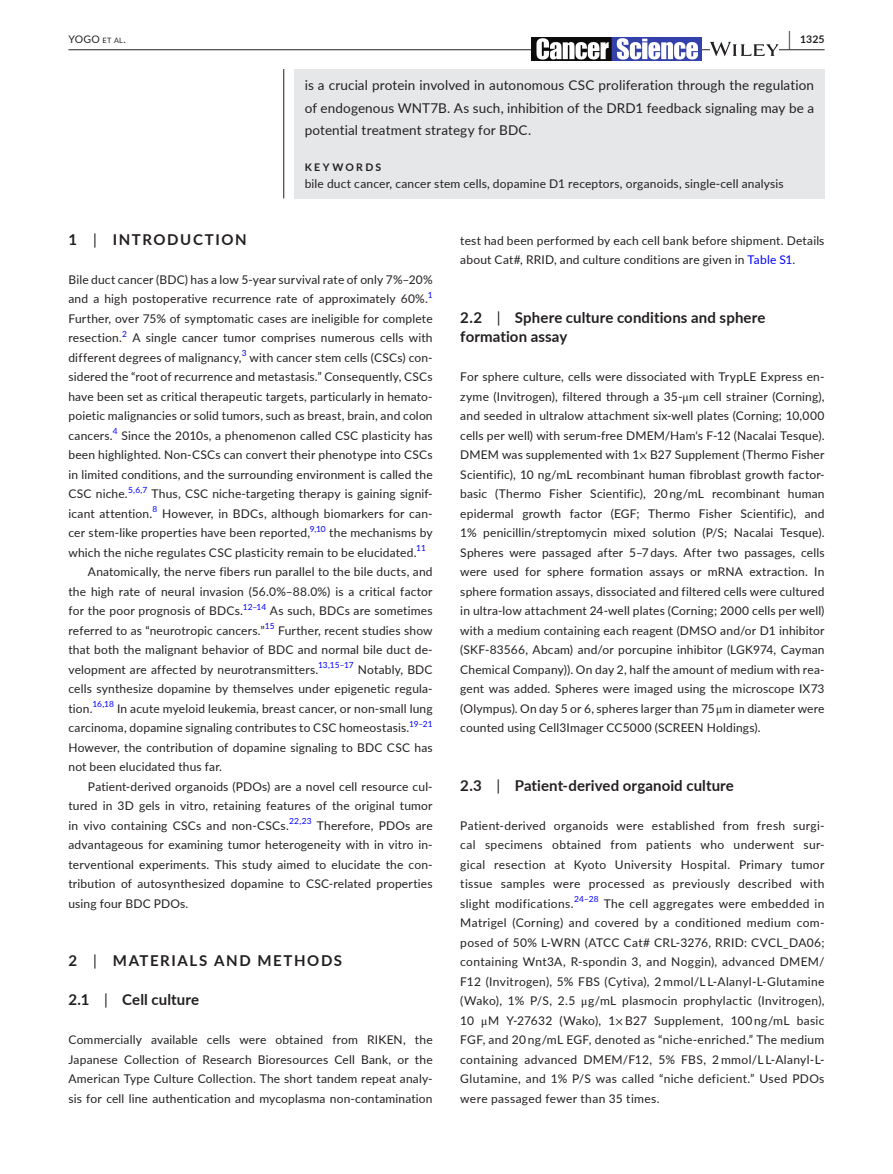
<style>
.page{position:relative;width:893px;height:1174px;background:#fff}
.page>*{position:absolute;margin:0;border:0;box-sizing:border-box;transform-origin:0 0}
.t1{font:700 15px/19.5px "Lato";letter-spacing:.01em;color:#231f20}
.t2{font:700 15px "Lato";letter-spacing:.11em;color:#231f20}
.t3{font:700 15px "Lato";letter-spacing:.105em;color:#231f20}
.t4{font:13.5px/22.5px "Lato";letter-spacing:.01em;color:#231f20;text-align:justify}
.t5{font:12px/19.5px "Lato";letter-spacing:.015em;color:#231f20;text-align:justify}
.t6{font:700 10.5px "Lato";letter-spacing:.215em;color:#231f20}
.t7{font:10.5px "Lato";color:#231f20}
.t8{font:8.4px "Lato";color:#00f}
.s1{font-size:7.35px}
.s2{font-size:19.5px}
.s3{font-weight:400}
.s4{color:#00f}
.s5{font-family:"STIX"}
</style>
<div class="page">
<hr style="left:68px;top:49px;width:756px;height:1px;background:#231f20">
<img style="left:531px;top:37px;width:170px;height:24px">
<svg style="left:710px;top:42px;width:69px;height:14px"></svg>
<div style="left:294px;top:69px;width:530px;height:129px;background:#e6e7e9"></div>
<hr style="left:283px;top:69px;width:1px;height:129px;background:#231f20">
<p class="t7" style="left:68px;top:31px;width:59px">YOGO <span class="s1">et al</span>.</p>
<p class="t6" style="left:789px;top:31px;width:37px"><span class="s2">|</span> 1325</p>
<p class="t4" style="left:305px;top:74px;width:511px">is a crucial protein involved in autonomous CSC proliferation through the regulation of endogenous WNT7B. As such, inhibition of the DRD1 feedback signaling may be a potential treatment strategy for BDC.</p>
<p class="t6" style="left:305px;top:160px;width:78px">KEYWORDS</p>
<p class="t5" style="left:305px;top:173px;width:480px">bile duct cancer, cancer stem cells, dopamine D1 receptors, organoids, single-cell analysis</p>
<p class="t3" style="left:68px;top:228px;width:180px">1 <span class="s3">|</span> INTRODUCTION</p>
<p class="t5" style="left:68px;top:269px;width:366px">Bile duct cancer (BDC) has a low 5-year survival rate of only 7%–20% and a high postoperative recurrence rate of approximately 60%.<sup>1<br></sup>Further, over 75% of symptomatic cases are ineligible for complete resection.<sup>2</sup> A single cancer tumor comprises numerous cells with different degrees of malignancy,<sup>3</sup> with cancer stem cells (CSCs) con&shy;sidered the “root of recurrence and metastasis.” Consequently, CSCs have been set as critical therapeutic targets, particularly in hemato&shy;poietic malignancies or solid tumors, such as breast, brain, and colon cancers.<sup>4</sup> Since the 2010s, a phenomenon called CSC plasticity has been highlighted. Non-CSCs can convert their phenotype into CSCs in limited conditions, and the surrounding environment is called the CSC niche.</p>
<p class="t8" style="left:128px;top:484px;width:21px">5,6,7</p>
<p class="t5" style="left:68px;top:483px;width:366px;text-indent:83px">Thus, CSC niche-targeting therapy is gaining signif&shy;icant attention.</p>
<p class="t8" style="left:153px;top:503px;width:6px">8</p>
<p class="t5" style="left:68px;top:503px;width:366px;text-indent:94px">However, in BDCs, although biomarkers for can&shy;cer stem-like properties have been reported,</p>
<p class="t8" style="left:310px;top:523px;width:17px">9,10</p>
<p class="t5" style="left:68px;top:522px;width:366px;text-indent:261px">the mechanisms by which the niche regulates CSC plasticity remain to be elucidated.</p>
<p class="t8" style="left:416px;top:542px;width:11px">11</p>
<p class="t5" style="left:68px;top:561px;width:366px;text-indent:20px">Anatomically, the nerve fibers run parallel to the bile ducts, and the high rate of neural invasion (56.0%–88.0%) is a critical factor for the poor prognosis of BDCs.</p>
<p class="t8" style="left:243px;top:601px;width:25px">12–14</p>
<p class="t5" style="left:270px;top:600px;width:164px">As such, BDCs are sometimes</p>
<p class="t5" style="left:68px;top:620px;width:198px">referred to as “neurotropic cancers.”</p>
<p class="t8" style="left:265px;top:620px;width:11px">15</p>
<p class="t5" style="left:68px;top:620px;width:366px;text-indent:210px">Further, recent studies show that both the malignant behavior of BDC and normal bile duct de&shy;velopment are affected by neurotransmitters.</p>
<p class="t8" style="left:318px;top:659px;width:37px">13,15–17</p>
<p class="t5" style="left:68px;top:659px;width:366px;text-indent:289px">Notably, BDC cells synthesize dopamine by themselves under epigenetic regula&shy;tion.</p>
<p class="t8" style="left:92px;top:698px;width:23px">16,18</p>
<p class="t5" style="left:68px;top:698px;width:366px;text-indent:49px">In acute myeloid leukemia, breast cancer, or non-small lung carcinoma, dopamine signaling contributes to CSC homeostasis.</p>
<p class="t8" style="left:409px;top:718px;width:25px">19–21</p>
<p class="t5" style="left:68px;top:737px;width:366px">However, the contribution of dopamine signaling to BDC CSC has not been elucidated thus far.</p>
<p class="t5" style="left:68px;top:776px;width:366px;text-indent:20px">Patient-derived organoids (PDOs) are a novel cell resource cul&shy;tured in 3D gels in vitro, retaining features of the original tumor in vivo containing CSCs and non-CSCs.</p>
<p class="t8" style="left:289px;top:815px;width:24px">22,23</p>
<p class="t5" style="left:68px;top:815px;width:366px;text-indent:248px">Therefore, PDOs are advantageous for examining tumor heterogeneity with in vitro in&shy;terventional experiments. This study aimed to elucidate the con&shy;tribution of autosynthesized dopamine to CSC-related properties using four BDC PDOs.</p>
<p class="t2" style="left:68px;top:950px;width:275px">2 <span class="s3">|</span> MATERIALS AND METHODS</p>
<p class="t1" style="left:68px;top:989px;width:132px">2.1 <span class="s3">|</span> Cell culture</p>
<p class="t5" style="left:68px;top:1029px;width:366px">Commercially available cells were obtained from RIKEN, the Japanese Collection of Research Bioresources Cell Bank, or the American Type Culture Collection. The short tandem repeat analy&shy;sis for cell line authentication and mycoplasma non-contamination</p>
<p class="t5" style="left:460px;top:230px;width:366px">test had been performed by each cell bank before shipment. Details about Cat#, RRID, and culture conditions are given in <span class="s4">Table S1</span>.</p>
<p class="t1" style="left:460px;top:307px;width:307px">2.2 <span class="s3">|</span> Sphere culture conditions and sphere formation assay</p>
<p class="t5" style="left:460px;top:366px;width:366px">For sphere culture, cells were dissociated with TrypLE Express en&shy;zyme (Invitrogen), filtered through a 35-<span class="s5">μ</span>m cell strainer (Corning), and seeded in ultralow attachment six-well plates (Corning; 10,000 cells per well) with serum-free DMEM/Ham's F-12 (Nacalai Tesque).<br>DMEM was supplemented with 1<span class="s5">×</span> B27 Supplement (Thermo Fisher Scientific), 10 ng/mL recombinant human fibroblast growth factor&shy;basic (Thermo Fisher Scientific), 20 ng/mL recombinant human epidermal growth factor (EGF; Thermo Fisher Scientific), and 1% penicillin/streptomycin mixed solution (P/S; Nacalai Tesque).<br>Spheres were passaged after 5–7 days. After two passages, cells were used for sphere formation assays or mRNA extraction. In sphere formation assays, dissociated and filtered cells were cultured in ultra-low attachment 24-well plates (Corning; 2000 cells per well) with a medium containing each reagent (DMSO and/or D1 inhibitor (SKF-83566, Abcam) and/or porcupine inhibitor (LGK974, Cayman Chemical Company)). On day 2, half the amount of medium with rea&shy;gent was added. Spheres were imaged using the microscope IX73 (Olympus). On day 5 or 6, spheres larger than 75 <span class="s5">μ</span>m in diameter were counted using Cell3Imager CC5000 (SCREEN Holdings).</p>
<p class="t1" style="left:460px;top:775px;width:275px">2.3 <span class="s3">|</span> Patient-derived organoid culture</p>
<p class="t5" style="left:460px;top:815px;width:366px">Patient-derived organoids were established from fresh surgi&shy;cal specimens obtained from patients who underwent sur&shy;gical resection at Kyoto University Hospital. Primary tumor tissue samples were processed as previously described with slight modifications.</p>
<p class="t8" style="left:574px;top:893px;width:26px">24–28</p>
<p class="t5" style="left:460px;top:893px;width:366px;text-indent:143px">The cell aggregates were embedded in Matrigel (Corning) and covered by a conditioned medium com&shy;posed of 50% L-WRN (ATCC Cat# CRL-3276, RRID: CVCL_DA06; containing Wnt3A, R-spondin 3, and Noggin), advanced DMEM/ F12 (Invitrogen), 5% FBS (Cytiva), 2 mmol/L L-Alanyl-L-Glutamine (Wako), 1% P/S, 2.5 <span class="s5">μ</span>g/mL plasmocin prophylactic (Invitrogen), 10 <span class="s5">μ</span>M Y-27632 (Wako), 1<span class="s5">×</span> B27 Supplement, 100 ng/mL basic FGF, and 20 ng/mL EGF, denoted as “niche-enriched.” The medium containing advanced DMEM/F12, 5% FBS, 2 mmol/L L-Alanyl-L-Glutamine, and 1% P/S was called “niche deficient.” Used PDOs were passaged fewer than 35 times.</p>
</div>
